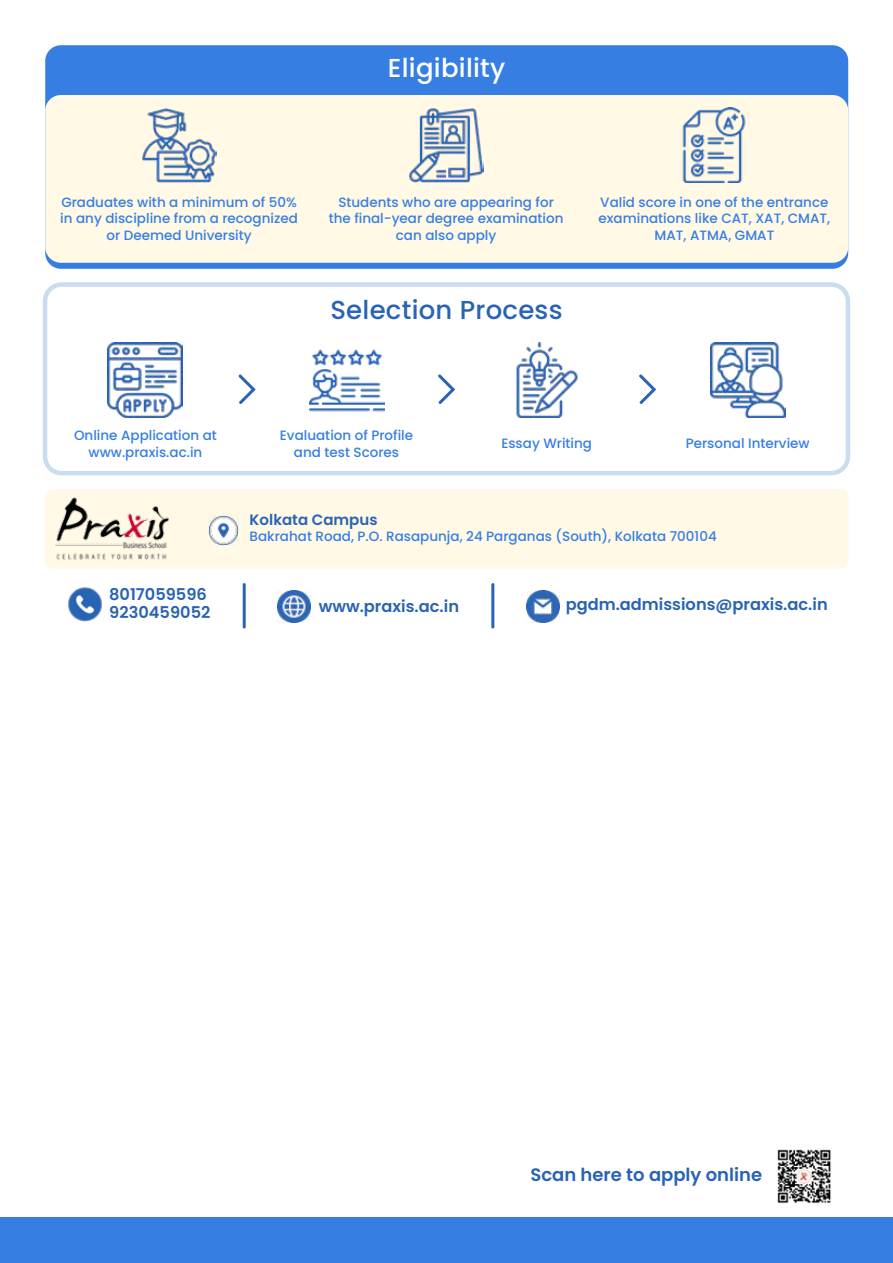
<style>
.page{position:relative;width:893px;height:1263px;background:#fff}
.page>*{position:absolute;margin:0;border:0;box-sizing:border-box;transform-origin:0 0}
.t1{font:500 25.95px "Poppins";letter-spacing:.01em;color:#2963b3}
.t2{font:500 25.95px "Poppins";letter-spacing:.01em;color:#fff}
.t3{font:600 18px "Poppins";color:#2963b3}
.t4{font:600 16.2px/17.9px "Poppins";color:#2963b3}
.t5{font:600 15px "Poppins";color:#2963b3}
.t6{font:500 13.5px/16.5px "Poppins";color:#367ee2;text-align:center}
</style>
<div class="page">
<div style="left:0;top:1218px;width:893px;height:45px;background:#367ee2"></div>
<div style="left:45px;top:45px;width:803px;height:224px;background:#367ee2;border-radius:16px"></div>
<div style="left:45px;top:95px;width:803px;height:168px;background:#fff9e6;border-radius:16px"></div>
<img style="left:142px;top:108px;width:75px;height:74px">
<img style="left:682px;top:107px;width:64px;height:75px">
<img style="left:409px;top:108px;width:75px;height:74px">
<div style="left:43px;top:282px;width:807px;height:193px;border:4px solid #cadcef;border-radius:17px"></div>
<img style="left:108px;top:342px;width:75px;height:75px">
<img style="left:309px;top:349px;width:75px;height:63px">
<img style="left:516px;top:342px;width:63px;height:75px">
<img style="left:710px;top:342px;width:75px;height:75px">
<svg style="left:238px;top:374px;width:18px;height:30px"></svg>
<svg style="left:438px;top:374px;width:17px;height:30px"></svg>
<svg style="left:639px;top:374px;width:17px;height:30px"></svg>
<div style="left:45px;top:489px;width:803px;height:80px;background:#fff9e6;border-radius:8px"></div>
<img style="left:55px;top:497px;width:114px;height:63px">
<img style="left:209px;top:515px;width:30px;height:30px">
<img style="left:68px;top:587px;width:34px;height:35px">
<img style="left:278px;top:590px;width:32px;height:32px">
<img style="left:527px;top:590px;width:32px;height:32px">
<hr style="left:243px;top:583px;width:3px;height:45px;background:#2963b3;border-radius:2px">
<hr style="left:491px;top:583px;width:3px;height:45px;background:#2963b3;border-radius:2px">
<img style="left:777px;top:1149px;width:54px;height:55px">
<h1 class="t2" style="left:388px;top:53px;width:119px">Eligibility</h1>
<p class="t6" style="left:60px;top:194px;width:239px">Graduates with a minimum of 50% in any discipline from a recognized or Deemed University</p>
<p class="t6" style="left:598px;top:194px;width:233px">Valid score in one of the entrance examinations like CAT, XAT, CMAT,<br>MAT, ATMA, GMAT</p>
<p class="t6" style="left:329px;top:194px;width:236px">Students who are appearing for the final-year degree examination can also apply</p>
<h1 class="t1" style="left:330px;top:295px;width:234px">Selection Process</h1>
<p class="t6" style="left:74px;top:428px;width:144px">Online Application at www.praxis.ac.in</p>
<p class="t6" style="left:280px;top:428px;width:135px">Evaluation of Profile and test Scores</p>
<p class="t6" style="left:501px;top:435px;width:92px">Essay Writing</p>
<p class="t6" style="left:686px;top:435px;width:126px">Personal Interview</p>
<p class="t5" style="left:250px;top:511px;width:129px">Kolkata Campus</p>
<p class="t6" style="left:250px;top:528px;width:469px">Bakrahat Road, P.O. Rasapunja, 24 Parganas (South), Kolkata 700104</p>
<p class="t4" style="left:109px;top:586px;width:103px">8017059596<br>9230459052</p>
<p class="t4" style="left:319px;top:597px;width:142px">www.praxis.ac.in</p>
<p class="t4" style="left:566px;top:595px;width:264px">pgdm.admissions@praxis.ac.in</p>
<h2 class="t3" style="left:530px;top:1164px;width:233px">Scan here to apply online</h2>
</div>
